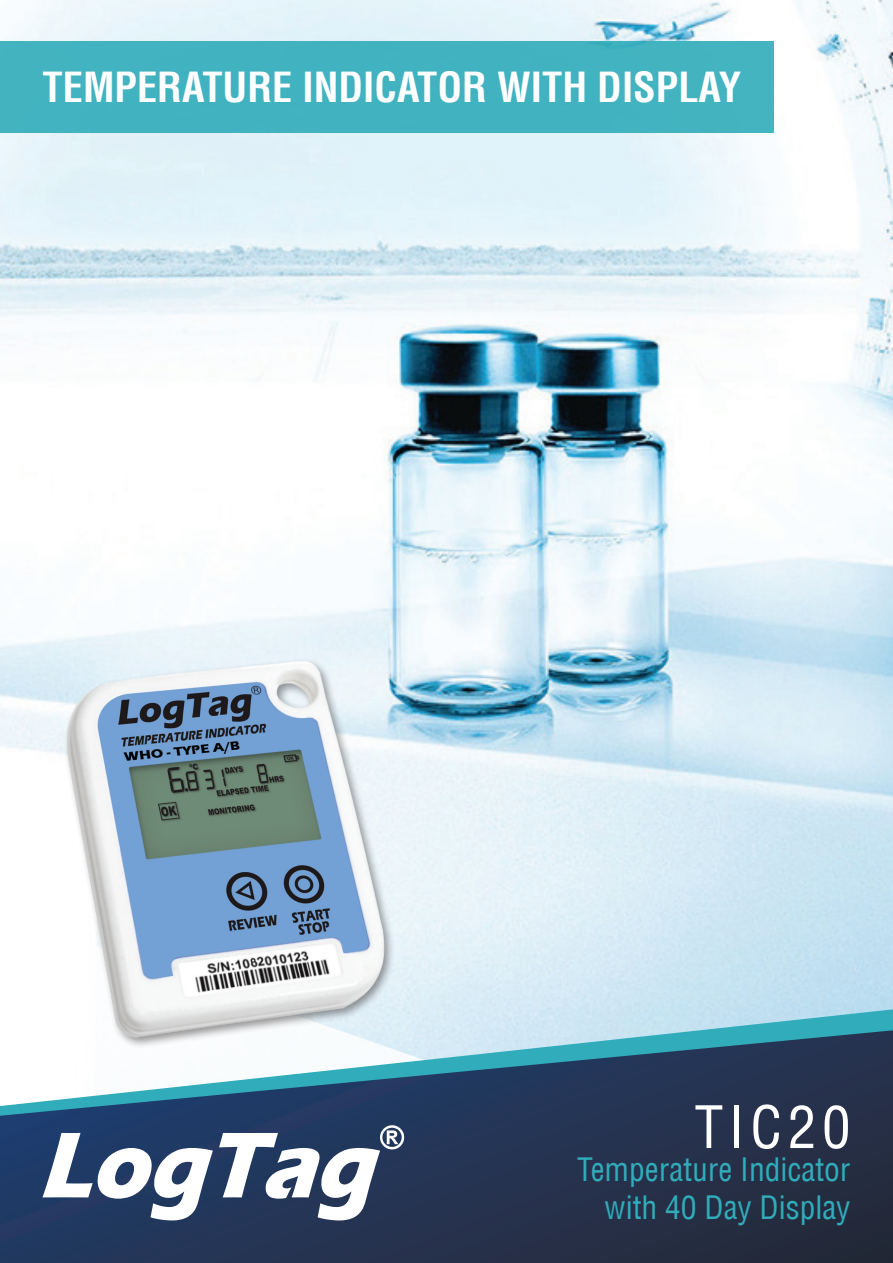
<style>
.page{position:relative;width:893px;height:1263px;background:#fff}
.page>*{position:absolute;margin:0;border:0;box-sizing:border-box;transform-origin:0 0}
.t1{font:condensed 57px "Helvetica LT";letter-spacing:.1em;color:#fff}
.t2{font:700 condensed 40.5px "Helvetica LT";color:#fff}
.t3{font:condensed 31.5px/37.8px "Helvetica LT";color:#30acba;text-align:right}
</style>
<div class="page">
<img style="left:0;top:0;width:893px;height:1009px">
<div style="left:0;top:42px;width:774px;height:91px;background:#41b3c0"></div>
<svg style="left:0;top:908px;width:449px;height:101px"></svg>
<svg style="left:395px;top:1009px;width:498px;height:21px;background:#aedae8"></svg>
<svg style="left:0;top:1030px;width:893px;height:233px;background:#3e536c"></svg>
<svg style="left:43px;top:1125px;width:361px;height:95px"></svg>
<div style="left:63px;top:658px;width:332px;height:391px;background:#231f20;opacity:.47"></div>
<img style="left:61px;top:661px;width:329px;height:376px">
<p class="t2" style="left:43px;top:62px;width:700px">TEMPERATURE INDICATOR WITH DISPLAY</p>
<h1 class="t1" style="left:695px;top:1091px;width:157px">TIC20</h1>
<p class="t3" style="left:577px;top:1151px;width:275px">Temperature Indicator with 40 Day Display</p>
</div>
